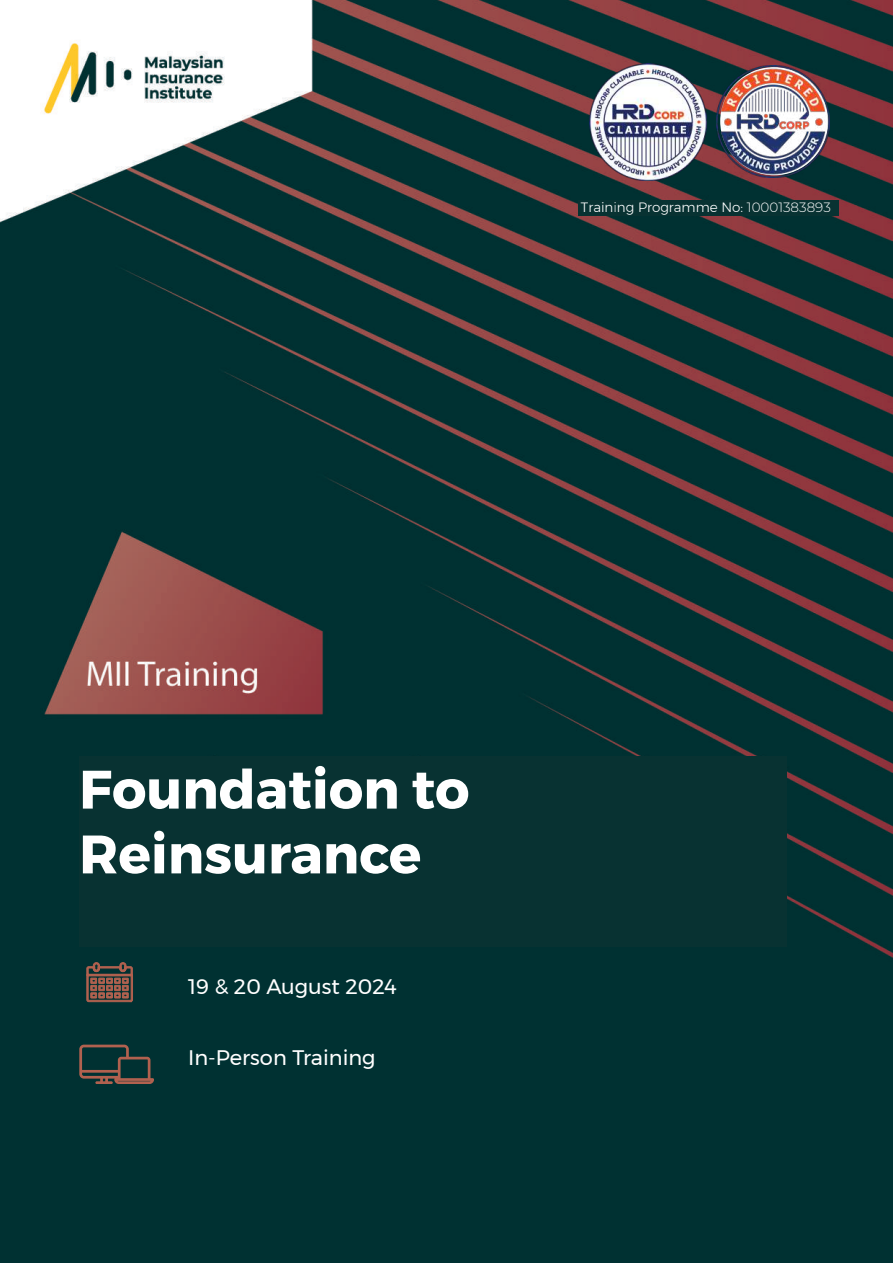
<style>
.page{position:relative;width:893px;height:1263px;background:#fff}
.page>*{position:absolute;margin:0;border:0;box-sizing:border-box;transform-origin:0 0}
.t1{font:700 54px/64.8px "Montserrat";color:#fff}
.t2{font:21px "Montserrat";color:#fff}
.t3{font:300 13.5px "Montserrat";color:#fff}
</style>
<div class="page">
<img style="left:0;top:0;width:893px;height:1263px">
<img style="left:717px;top:66px;width:112px;height:112px">
<img style="left:589px;top:63px;width:117px;height:117px">
<div style="left:578px;top:200px;width:261px;height:15px;background:#083232"></div>
<div style="left:79px;top:756px;width:708px;height:190px;background:#083232"></div>
<svg style="left:79px;top:1045px;width:75px;height:39px;background:#343f3a"></svg>
<svg style="left:86px;top:962px;width:47px;height:40px;background:#684d42"></svg>
<p class="t3" style="left:581px;top:197px;width:251px">Training Programme No: 10001383893</p>
<h1 class="t1" style="left:79px;top:757px;width:392px">Foundation to<br>Reinsurance</h1>
<p class="t2" style="left:188px;top:970px;width:210px">19 &amp; 20 August 2024</p>
<p class="t2" style="left:188px;top:1041px;width:189px">In-Person Training</p>
</div>
